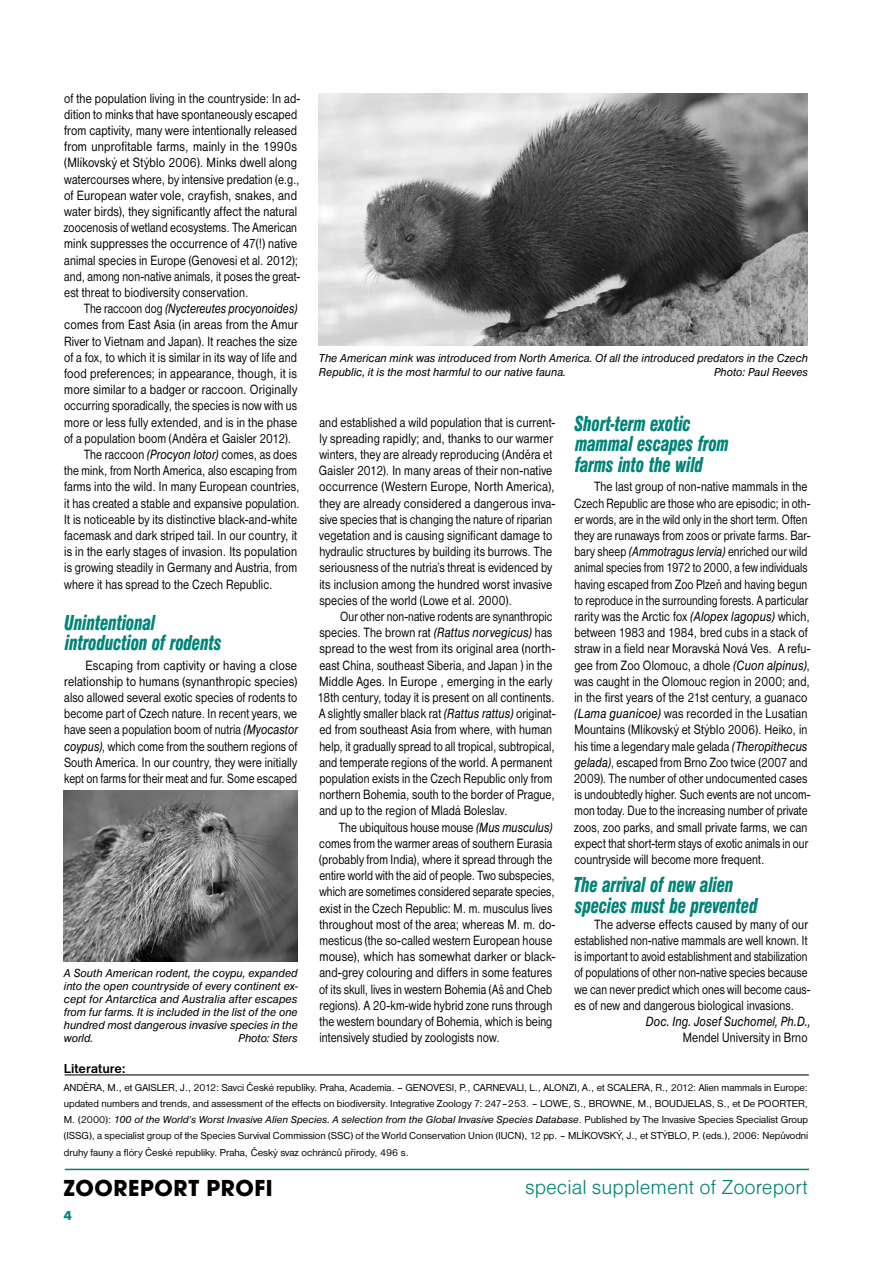
<style>
.page{position:relative;width:893px;height:1263px;background:#fff}
.page>*{position:absolute;margin:0;border:0;box-sizing:border-box;transform-origin:0 0}
.t1{font:700 24px "Avant Gar Got Itc TOT";letter-spacing:.025em;color:#000}
.t2{font:22.5px/20.7px "Nimbus Sans DOT Blac Cond Ital";color:#008478;scale:.83 1}
.t3{font:21px "Nimbus Sans DOT Ligh";color:#008478}
.t4{font:13.95px/16.2px "Nimbus Sans DOT";letter-spacing:.01em;color:#000;scale:.84 1}
.t5{font:13.95px/16.2px "Nimbus Sans DOT";letter-spacing:.01em;color:#000;scale:.83 1}
.t6{font:13.95px/16.2px "Nimbus Sans DOT";letter-spacing:.01em;color:#000;scale:.81 1}
.t7{font:13.95px/16.2px "Nimbus Sans DOT";letter-spacing:.01em;color:#000;scale:.8 1}
.t8{font:13.95px/16.2px "Nimbus Sans DOT";letter-spacing:.01em;color:#000;text-align:justify;scale:.86 1}
.t9{font:13.95px "Nimbus Sans DOT";letter-spacing:.01em;color:#000;scale:.82 1}
.t10{font:13.95px "Nimbus Sans DOT";letter-spacing:.01em;color:#000;scale:.85 1}
.t11{font:italic 13.95px "Nimbus Sans DOT";letter-spacing:.005em;color:#000;scale:.8 1}
.t12{font:italic 13.95px "Nimbus Sans DOT";letter-spacing:.005em;color:#000;scale:.83 1}
.t13{font:700 13.5px "Nimbus Sans DOT";color:#000}
.t14{font:700 13.5px "Futura TOT";color:#008478}
.t15{font:italic 12px/12.9px "Nimbus Sans DOT";color:#000;text-align:justify;scale:.96 1}
.t16{font:italic 12px/14.4px "Nimbus Sans DOT";color:#000;scale:.95 1}
.t17{font:10.5px/16.2px "Nimbus Sans DOT";color:#000;text-align:justify}
.s1{font-style:normal}
.s2{font-style:italic}
</style>
<div class="page">
<img style="left:319px;top:94px;width:489px;height:252px">
<img style="left:64px;top:790px;width:234px;height:171px">
<hr style="left:65px;top:1169px;width:744px;height:1px;background:#008478">
<hr style="left:65px;top:1074px;width:744px;height:1px;background:#000">
<p class="t4" style="left:64px;top:90px;width:283px">of the population living in the countryside: In ad&shy;dition to minks that have spontaneously escaped from captivity, many were intentionally released from unprofitable farms, mainly in the 1990s (Mlíkovský et Stýblo 2006). Minks dwell along watercourses where, by intensive predation (e.g., of European water vole, crayfish, snakes, and water birds), they significantly affect the natural zoocenosis of wetland ecosystems. The American mink suppresses the occurrence of 47(!) native animal species in Europe (Genovesi et al. 2012); and, among non-native animals, it poses the great&shy;est threat to biodiversity conservation.</p>
<p class="t11" style="left:84px;top:301px;width:268px"><span class="s1">The raccoon dog</span> (Nyctereutes procyonoides)</p>
<p class="t8" style="left:64px;top:317px;width:273px">comes from East Asia (in areas from the Amur</p>
<p class="t4" style="left:64px;top:333px;width:279px">River to Vietnam and Japan). It reaches the size</p>
<p class="t4" style="left:64px;top:349px;width:279px">of a fox, to which it is similar in its way of life and</p>
<p class="t8" style="left:64px;top:365px;width:272px">food preferences; in appearance, though, it is</p>
<p class="t10" style="left:64px;top:382px;width:275px">more similar to a badger or raccoon. Originally</p>
<p class="t9" style="left:64px;top:398px;width:286px">occurring sporadically, the species is now with us</p>
<p class="t4" style="left:64px;top:414px;width:279px">more or less fully extended, and is in the phase</p>
<p class="t5" style="left:64px;top:430px;width:275px">of a population boom (Anděra et Gaisler 2012).</p>
<p class="t9" style="left:84px;top:446px;width:261px">The raccoon <span class="s2">(Procyon lotor)</span> comes, as does</p>
<p class="t9" style="left:64px;top:463px;width:285px">the mink, from North America, also escaping from</p>
<p class="t4" style="left:64px;top:479px;width:282px">farms into the wild. In many European countries,</p>
<p class="t5" style="left:64px;top:495px;width:285px">it has created a stable and expansive population.</p>
<p class="t4" style="left:64px;top:511px;width:279px">It is noticeable by its distinctive black-and-white</p>
<p class="t4" style="left:64px;top:527px;width:279px">facemask and dark striped tail. In our country, it</p>
<p class="t10" style="left:64px;top:544px;width:276px">is in the early stages of invasion. Its population</p>
<p class="t5" style="left:64px;top:560px;width:282px">is growing steadily in Germany and Austria, from</p>
<p class="t5" style="left:64px;top:576px;width:253px">where it has spread to the Czech Republic.</p>
<h2 class="t2" style="left:64px;top:612px;width:191px">Unintentional introduction of rodents</h2>
<p class="t8" style="left:64px;top:657px;width:273px;text-indent:21px">Escaping from captivity or having a close relationship to humans (synanthropic species) also allowed several exotic species of rodents to become part of Czech nature. In recent years, we have seen a population boom of nutria <span class="s2">(Myocastor coypus)</span>, which come from the southern regions of South America. In our country, they were initially kept on farms for their meat and fur. Some escaped</p>
<p class="t16" style="left:319px;top:351px;width:516px">The American mink was introduced from North America. Of all the introduced predators in the Czech<br>Republic, it is the most harmful to our native fauna.</p>
<p class="t16" style="left:714px;top:365px;width:100px">Photo: Paul Reeves</p>
<h2 class="t2" style="left:575px;top:413px;width:187px">Short-term exotic mammal escapes from farms into the wild</h2>
<p class="t5" style="left:574px;top:479px;width:286px;text-indent:21px">The last group of non-native mammals in the Czech Republic are those who are episodic; in oth&shy;er words, are in the wild only in the short term. Often they are runaways from zoos or private farms. Bar&shy;bary sheep <span class="s2">(Ammotragus lervia)</span> enriched our wild animal species from 1972 to 2000, a few individuals having escaped from Zoo Plzeň and having begun to reproduce in the surrounding forests. A particular rarity was the Arctic fox <span class="s2">(Alopex lagopus)</span> which, between 1983 and 1984, bred cubs in a stack of straw in a field near Moravská Nová Ves. A refu&shy;gee from Zoo Olomouc, a dhole <span class="s2">(Cuon alpinus)</span>, was caught in the Olomouc region in 2000; and, in the first years of the 21st century, a guanaco <span class="s2">(Lama guanicoe)</span> was recorded in the Lusatian Mountains (Mlíkovský et Stýblo 2006). Heiko, in his time a legendary male gelada <span class="s2">(Theropithecus gelada)</span>, escaped from Brno Zoo twice (2007 and 2009). The number of other undocumented cases is undoubtedly higher. Such events are not uncom&shy;mon today. Due to the increasing number of private zoos, zoo parks, and small private farms, we can expect that short-term stays of exotic animals in our countryside will become more frequent.</p>
<h2 class="t2" style="left:573px;top:874px;width:223px">The arrival of new alien species must be prevented</h2>
<p class="t4" style="left:574px;top:916px;width:282px;text-indent:20px">The adverse effects caused by many of our established non-native mammals are well known. It is important to avoid establishment and stabilization of populations of other non-native species because we can never predict which ones will become caus&shy;es of new and dangerous biological invasions.</p>
<p class="t12" style="left:646px;top:1014px;width:200px">Doc. Ing. Josef Suchomel, Ph.D.,</p>
<p class="t5" style="left:683px;top:1030px;width:152px">Mendel University in Brno</p>
<p class="t17" style="left:64px;top:1079px;width:746px">ANDĚRA, M., et GAISLER, J., 2012: Savci České republiky. Praha, Academia. – GENOVESI, P., CARNEVALI, L., ALONZI, A., et SCALERA, R., 2012: Alien mammals in Europe: updated numbers and trends, and assessment of the effects on biodiversity. Integrative Zoology 7: 247–253. – LOWE, S., BROWNE, M., BOUDJELAS, S., et De POORTER, M. (2000): <span class="s2">100 of the World’s Worst Invasive Alien Species. A selection from the Global Invasive Species Database</span>. Published by The Invasive Species Specialist Group (ISSG), a specialist group of the Species Survival Commission (SSC) of the World Conservation Union (IUCN), 12 pp. – MLÍKOVSKÝ, J., et STÝBLO, P. (eds.), 2006: Nepůvodní druhy fauny a flóry České republiky. Praha, Český svaz ochránců přírody, 496 s.</p>
<p class="t4" style="left:319px;top:414px;width:283px">and established a wild population that is current&shy;ly spreading rapidly; and, thanks to our warmer winters, they are already reproducing (Anděra et Gaisler 2012). In many areas of their non-native occurrence (Western Europe, North America), they are already considered a dangerous inva&shy;sive species that is changing the nature of riparian vegetation and is causing significant damage to hydraulic structures by building its burrows. The seriousness of the nutria’s threat is evidenced by its inclusion among the hundred worst invasive species of the world (Lowe et al. 2000).</p>
<p class="t7" style="left:317px;top:608px;width:299px;text-indent:23px">Our other non-native rodents are synanthropic species. The brown rat <span class="s2">(Rattus norvegicus)</span> has spread to the west from its original area (north&shy;east China, southeast Siberia, and Japan ) in the Middle Ages. In Europe , emerging in the early 18th century, today it is present on all continents.<br>A slightly smaller black rat <span class="s2">(Rattus rattus)</span> originat&shy;ed from southeast Asia from where, with human help, it gradually spread to all tropical, subtropical, and temperate regions of the world. A permanent population exists in the Czech Republic only from northern Bohemia, south to the border of Prague, and up to the region of Mladá Boleslav.</p>
<p class="t6" style="left:319px;top:819px;width:293px;text-indent:20px">The ubiquitous house mouse <span class="s2">(Mus musculus) </span>comes from the warmer areas of southern Eurasia (probably from India), where it spread through the entire world with the aid of people. Two subspecies, which are sometimes considered separate species, exist in the Czech Republic: M. m. musculus lives throughout most of the area; whereas M. m. do&shy;mesticus (the so-called western European house mouse), which has somewhat darker or black&shy;and-grey colouring and differs in some features of its skull, lives in western Bohemia (Aš and Cheb regions). A 20-km-wide hybrid zone runs through the western boundary of Bohemia, which is being intensively studied by zoologists now.</p>
<p class="t15" style="left:64px;top:967px;width:245px">A South American rodent, the coypu, expanded into the open countryside of every continent ex&shy;cept for Antarctica and Australia after escapes from fur farms. It is included in the list of the one hundred most dangerous invasive species in the world.</p>
<p class="t16" style="left:239px;top:1031px;width:64px">Photo: Sters</p>
<p class="t13" style="left:64px;top:1061px;width:63px">Literature:</p>
<h1 class="t1" style="left:64px;top:1173px;width:210px">ZOOREPORT PROFI</h1>
<h3 class="t3" style="left:525px;top:1175px;width:284px">special supplement of Zooreport</h3>
<p class="t14" style="left:64px;top:1207px;width:10px">4</p>
</div>
